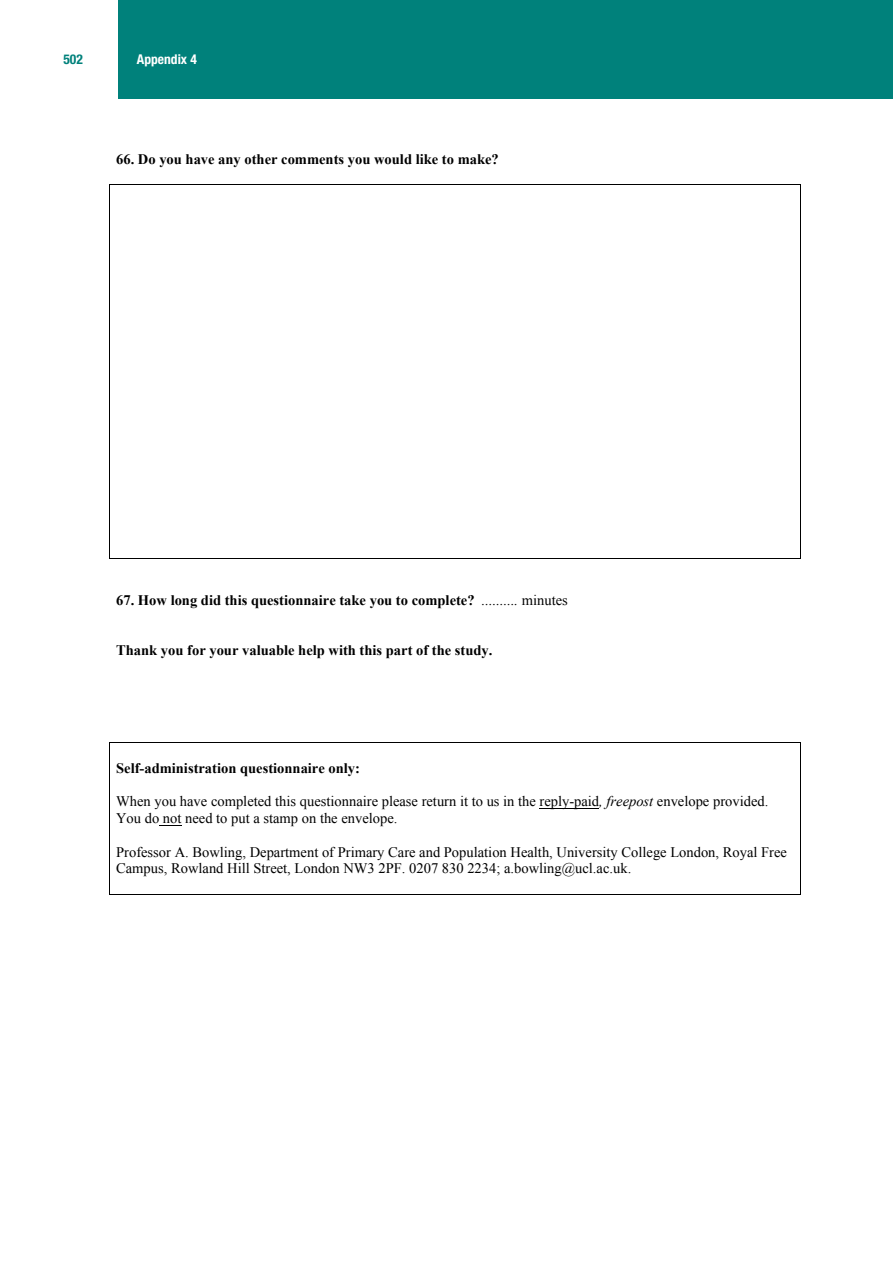
<style>
.page{position:relative;width:893px;height:1263px;background:#fff}
.page>*{position:absolute;margin:0;border:0;box-sizing:border-box;transform-origin:0 0}
.t1{font:14.55px/16.8px "Times New Roman";color:#000}
.t2{font:700 14.55px "Times New Roman";color:#000}
.t3{font:700 condensed 13.5px "Helvetica Neue LT Pro";color:#fff}
.t4{font:700 condensed 13.5px "Helvetica Neue LT Pro";color:#00817b}
.s1{font-weight:400;font-style:italic}
.s2{font-weight:400}
.s3{font-style:italic}
</style>
<div class="page">
<div style="left:119px;top:0;width:774px;height:99px;background:#00817b"></div>
<hr style="left:110px;top:184px;width:690px;height:1px;background:#000">
<svg style="left:109px;top:184px;width:1px;height:320px"></svg>
<svg style="left:800px;top:184px;width:1px;height:320px"></svg>
<hr style="left:110px;top:558px;width:690px;height:1px;background:#000">
<hr style="left:109px;top:504px;width:1px;height:54px;background:#000">
<hr style="left:800px;top:504px;width:1px;height:54px;background:#000">
<hr style="left:110px;top:742px;width:690px;height:1px;background:#000">
<hr style="left:540px;top:808px;width:59px;height:1px;background:#000">
<svg style="left:159px;top:825px;width:23px;height:1px"></svg>
<hr style="left:110px;top:895px;width:690px;height:1px;background:#000">
<svg style="left:109px;top:742px;width:1px;height:153px"></svg>
<svg style="left:800px;top:742px;width:1px;height:153px"></svg>
<p class="t4" style="left:63px;top:51px;width:21px">502</p>
<p class="t3" style="left:137px;top:51px;width:61px">Appendix 4</p>
<p class="t2" style="left:116px;top:149px;width:384px">66. Do you have any other comments you would like to make?</p>
<p class="t2" style="left:116px;top:590px;width:453px">67. How long did this questionnaire take you to complete? <span class="s1">..........</span> <span class="s2">minutes</span></p>
<p class="t2" style="left:116px;top:640px;width:378px">Thank you for your valuable help with this part of the study.</p>
<p class="t2" style="left:116px;top:758px;width:245px">Self-administration questionnaire only:</p>
<p class="t1" style="left:116px;top:793px;width:654px">When you have completed this questionnaire please return it to us in the reply-paid<span class="s3">, freepost</span> envelope provided.<br>You do not need to put a stamp on the envelope.</p>
<p class="t1" style="left:116px;top:843px;width:672px">Professor A. Bowling, Department of Primary Care and Population Health, University College London, Royal Free<br>Campus, Rowland Hill Street, London NW3 2PF. 0207 830 2234; a.bowling@ucl.ac.uk.</p>
</div>
